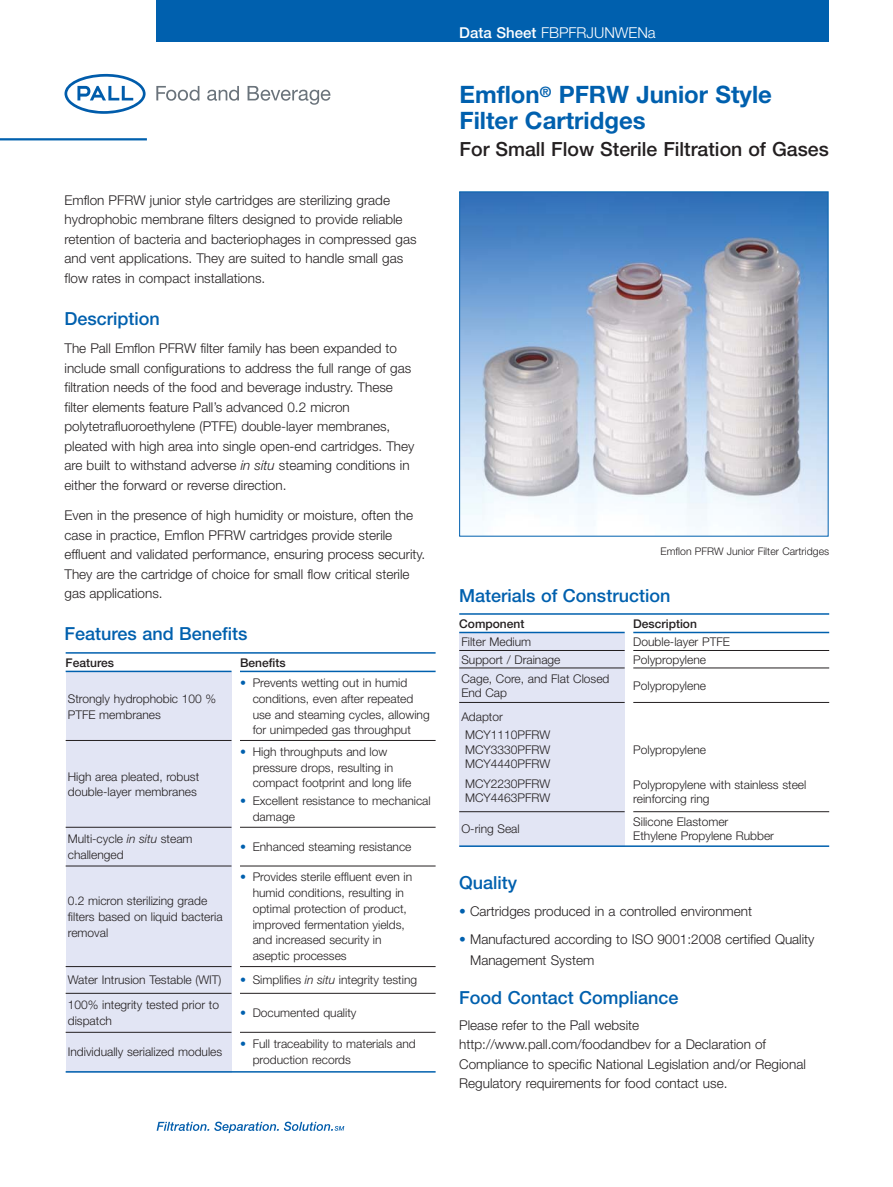
<style>
.page{position:relative;width:893px;height:1187px;background:#fff}
.page>*{position:absolute;margin:0;border:0;box-sizing:border-box;transform-origin:0 0}
.t1{font:700 24px/25.5px "Helvetica Neue";color:#0060ae}
.t2{font:500 19.5px "Helvetica Neue";color:#231f20}
.t3{font:500 18px "Helvetica Neue";color:#0060ae}
.t4{font:300 15px "Helvetica Neue";color:#fff}
.t5{font:300 13.5px/19.5px "Helvetica Neue";color:#231f20}
.t6{font:300 12px/15.8px "Helvetica Neue";color:#231f20}
.t7{font:500 12px "Helvetica Neue";color:#231f20}
.t8{font:300 10.5px "Helvetica Neue";color:#231f20}
.s1{font-family:"Helvetica Neue LT Std";font-style:italic}
.s2{color:#0060ae}
.s3{font-style:italic}
.s4{font-weight:500}
</style>
<div class="page">
<svg style="left:64px;top:74px;width:82px;height:40px"></svg>
<svg style="left:156px;top:86px;width:43px;height:15px"></svg>
<svg style="left:207px;top:86px;width:32px;height:15px"></svg>
<svg style="left:248px;top:86px;width:82px;height:19px"></svg>
<hr style="left:0;top:138px;width:147px;height:2px;background:#0060ae">
<div style="left:157px;top:0;width:672px;height:42px;background:#0060ae"></div>
<div style="left:459px;top:632px;width:166px;height:18px;background:#e2e5f4"></div>
<div style="left:459px;top:650px;width:166px;height:18px;background:#e2e5f4"></div>
<div style="left:459px;top:668px;width:166px;height:34px;background:#e2e5f4"></div>
<div style="left:459px;top:702px;width:166px;height:109px;background:#e2e5f4"></div>
<div style="left:459px;top:811px;width:166px;height:35px;background:#e2e5f4"></div>
<hr style="left:459px;top:613px;width:370px;height:1px;background:#0060ae">
<hr style="left:459px;top:631px;width:166px;height:2px;background:#0060ae">
<hr style="left:633px;top:631px;width:196px;height:2px;background:#0060ae">
<hr style="left:459px;top:650px;width:166px;height:1px;background:#231f20">
<hr style="left:633px;top:650px;width:196px;height:1px;background:#231f20">
<hr style="left:459px;top:667px;width:166px;height:1px;background:#231f20">
<hr style="left:633px;top:667px;width:196px;height:1px;background:#231f20">
<hr style="left:459px;top:702px;width:166px;height:1px;background:#231f20">
<hr style="left:633px;top:702px;width:196px;height:1px;background:#231f20">
<hr style="left:459px;top:811px;width:166px;height:1px;background:#231f20">
<hr style="left:633px;top:811px;width:196px;height:1px;background:#231f20">
<hr style="left:459px;top:845px;width:370px;height:1px;background:#0060ae">
<svg style="left:157px;top:1121px;width:187px;height:11px"></svg>
<img style="left:461px;top:193px;width:365px;height:341px">
<div style="left:459px;top:191px;width:369px;height:345px;border:1px solid #0060ae"></div>
<div style="left:66px;top:671px;width:165px;height:69px;background:#e2e5f4"></div>
<div style="left:66px;top:740px;width:165px;height:87px;background:#e2e5f4"></div>
<div style="left:66px;top:827px;width:165px;height:39px;background:#e2e5f4"></div>
<div style="left:66px;top:866px;width:165px;height:100px;background:#e2e5f4"></div>
<div style="left:66px;top:966px;width:165px;height:27px;background:#e2e5f4"></div>
<div style="left:66px;top:993px;width:165px;height:39px;background:#e2e5f4"></div>
<div style="left:66px;top:1032px;width:165px;height:40px;background:#e2e5f4"></div>
<hr style="left:66px;top:652px;width:370px;height:1px;background:#0060ae">
<hr style="left:66px;top:670px;width:165px;height:2px;background:#0060ae">
<hr style="left:240px;top:670px;width:196px;height:2px;background:#0060ae">
<hr style="left:66px;top:740px;width:165px;height:1px;background:#231f20">
<hr style="left:240px;top:740px;width:196px;height:1px;background:#231f20">
<hr style="left:66px;top:827px;width:165px;height:1px;background:#231f20">
<hr style="left:240px;top:827px;width:196px;height:1px;background:#231f20">
<hr style="left:66px;top:865px;width:165px;height:1px;background:#231f20">
<hr style="left:240px;top:865px;width:196px;height:1px;background:#231f20">
<hr style="left:66px;top:966px;width:165px;height:1px;background:#231f20">
<hr style="left:240px;top:966px;width:196px;height:1px;background:#231f20">
<hr style="left:66px;top:992px;width:165px;height:1px;background:#231f20">
<hr style="left:240px;top:992px;width:196px;height:1px;background:#231f20">
<hr style="left:66px;top:1031px;width:165px;height:1px;background:#231f20">
<hr style="left:240px;top:1031px;width:196px;height:1px;background:#231f20">
<hr style="left:66px;top:1070px;width:370px;height:2px;background:#0060ae">
<p class="t5" style="left:64px;top:191px;width:353px">Emflon PFRW junior style cartridges are sterilizing grade hydrophobic membrane filters designed to provide reliable retention of bacteria and bacteriophages in compressed gas and vent applications. They are suited to handle small gas flow rates in compact installations.</p>
<h3 class="t3" style="left:64px;top:312px;width:97px">Description</h3>
<p class="t5" style="left:64px;top:340px;width:351px">The Pall Emflon PFRW filter family has been expanded to include small configurations to address the full range of gas filtration needs of the food and beverage industry. These filter elements feature Pall’s advanced 0.2 micron polytetrafluoroethylene (PTFE) double-layer membranes, pleated with high area into single open-end cartridges. They are built to withstand adverse <span class="s1">in situ</span> steaming conditions in either the forward or reverse direction.</p>
<p class="t5" style="left:64px;top:507px;width:362px">Even in the presence of high humidity or moisture, often the case in practice, Emflon PFRW cartridges provide sterile effluent and validated performance, ensuring process security.<br>They are the cartridge of choice for small flow critical sterile gas applications.</p>
<h3 class="t3" style="left:64px;top:627px;width:185px">Features and Benefits</h3>
<p class="t7" style="left:66px;top:658px;width:50px">Features</p>
<p class="t7" style="left:240px;top:658px;width:47px">Benefits</p>
<p class="t6" style="left:68px;top:691px;width:150px">Strongly hydrophobic 100 %<br>PTFE membranes</p>
<p class="t6" style="left:253px;top:676px;width:178px;text-indent:-13px"><span class="s2">•</span> Prevents wetting out in humid conditions, even after repeated use and steaming cycles, allowing for unimpeded gas throughput</p>
<p class="t6" style="left:68px;top:769px;width:133px">High area pleated, robust double-layer membranes</p>
<p class="t6" style="left:253px;top:744px;width:160px;text-indent:-13px"><span class="s2">•</span> High throughputs and low pressure drops, resulting in compact footprint and long life</p>
<p class="t6" style="left:253px;top:794px;width:179px;text-indent:-13px"><span class="s2">•</span> Excellent resistance to mechanical damage</p>
<p class="t6" style="left:68px;top:832px;width:126px">Multi-cycle <span class="s3">in situ</span> steam challenged</p>
<p class="t6" style="left:240px;top:840px;width:173px"><span class="s2">•</span> Enhanced steaming resistance</p>
<p class="t6" style="left:68px;top:894px;width:156px">0.2 micron sterilizing grade filters based on liquid bacteria removal</p>
<p class="t6" style="left:253px;top:870px;width:161px;text-indent:-13px"><span class="s2">•</span> Provides sterile effluent even in humid conditions, resulting in optimal protection of product, improved fermentation yields, and increased security in aseptic processes</p>
<p class="t6" style="left:68px;top:973px;width:155px">Water Intrusion Testable (WIT)</p>
<p class="t6" style="left:240px;top:973px;width:179px"><span class="s2">•</span> Simplifies <span class="s3">in situ</span> integrity testing</p>
<p class="t6" style="left:68px;top:998px;width:153px">100% integrity tested prior to dispatch</p>
<p class="t6" style="left:240px;top:1006px;width:118px"><span class="s2">•</span> Documented quality</p>
<p class="t6" style="left:68px;top:1045px;width:156px">Individually serialized modules</p>
<p class="t6" style="left:253px;top:1037px;width:164px;text-indent:-13px"><span class="s2">•</span> Full traceability to materials and production records</p>
<p class="t4" style="left:459px;top:27px;width:198px"><span class="s4">Data Sheet</span> FBPFRJUNWENa</p>
<h1 class="t1" style="left:460px;top:84px;width:314px">Emflon<sup>®</sup> PFRW Junior Style<br>Filter Cartridges</h1>
<h2 class="t2" style="left:460px;top:142px;width:371px">For Small Flow Sterile Filtration of Gases</h2>
<p class="t8" style="left:660px;top:547px;width:170px">Emflon PFRW Junior Filter Cartridges</p>
<h3 class="t3" style="left:459px;top:589px;width:213px">Materials of Construction</h3>
<p class="t7" style="left:459px;top:619px;width:67px">Component</p>
<p class="t7" style="left:633px;top:619px;width:65px">Description</p>
<p class="t6" style="left:461px;top:635px;width:71px">Filter Medium</p>
<p class="t6" style="left:633px;top:635px;width:98px">Double-layer PTFE</p>
<p class="t6" style="left:461px;top:652px;width:101px">Support / Drainage</p>
<p class="t6" style="left:633px;top:652px;width:74px">Polypropylene</p>
<p class="t6" style="left:461px;top:672px;width:150px;line-height:14.2px">Cage, Core, and Flat Closed<br>End Cap</p>
<p class="t6" style="left:633px;top:678px;width:74px">Polypropylene</p>
<p class="t6" style="left:465px;top:708px;width:87px;line-height:18.8px;text-indent:-4px">Adaptor<br>MCY1110PFRW</p>
<p class="t6" style="left:465px;top:743px;width:87px;line-height:14.2px">MCY3330PFRW<br>MCY4440PFRW</p>
<p class="t6" style="left:465px;top:778px;width:87px;line-height:14.2px">MCY2230PFRW<br>MCY4463PFRW</p>
<p class="t6" style="left:633px;top:743px;width:74px">Polypropylene</p>
<p class="t6" style="left:633px;top:778px;width:175px;line-height:14.2px">Polypropylene with stainless steel reinforcing ring</p>
<p class="t6" style="left:461px;top:822px;width:60px">O-ring Seal</p>
<p class="t6" style="left:633px;top:815px;width:142px;line-height:14.2px">Silicone Elastomer<br>Ethylene Propylene Rubber</p>
<h3 class="t3" style="left:459px;top:876px;width:60px">Quality</h3>
<p class="t5" style="left:459px;top:903px;width:294px"><span class="s2">•</span> Cartridges produced in a controlled environment</p>
<p class="t5" style="left:470px;top:929px;width:346px;line-height:21px;text-indent:-11px"><span class="s2">•</span> Manufactured according to ISO 9001:2008 certified Quality<br>Management System</p>
<h3 class="t3" style="left:459px;top:990px;width:221px">Food Contact Compliance</h3>
<p class="t5" style="left:459px;top:1016px;width:348px">Please refer to the Pall website http://www.pall.com/foodandbev for a Declaration of Compliance to specific National Legislation and/or Regional Regulatory requirements for food contact use.</p>
</div>
